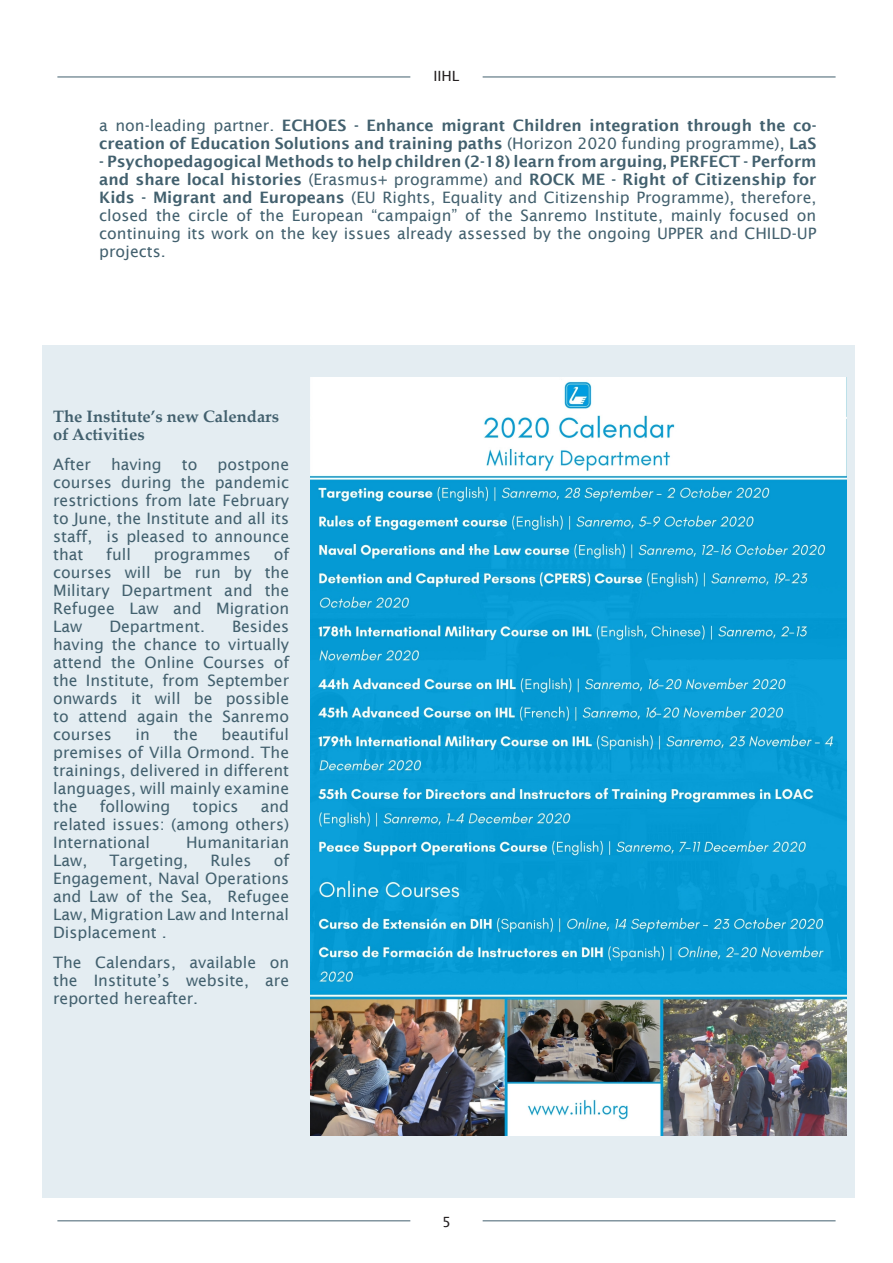
<style>
.page{position:relative;width:893px;height:1263px;background:#fff}
.page>*{position:absolute;margin:0;border:0;box-sizing:border-box;transform-origin:0 0}
.t1{font:700 16.5px/18px "Palatino Linotype";color:#42606e}
.t2{font:15.75px/18px "Lucida Sans";color:#42606e;text-align:justify}
.t3{font:600 15.75px/18px "Lucida Sans";color:#42606e}
.t4{font:14.1px "Lucida Sans";color:#231f20}
.s1{font-weight:400}
.s2{font-weight:600}
</style>
<div class="page">
<hr style="left:483px;top:1220px;width:353px;height:1px;background:#42606e">
<hr style="left:57px;top:1220px;width:353px;height:1px;background:#42606e">
<hr style="left:483px;top:77px;width:353px;height:1px;background:#42606e">
<hr style="left:57px;top:77px;width:353px;height:1px;background:#42606e">
<div style="left:43px;top:345px;width:812px;height:853px;background:#e4edf2"></div>
<img style="left:311px;top:378px;width:535px;height:758px">
<p class="t4" style="left:433px;top:68px;width:28px">IIHL</p>
<p class="t3" style="left:99px;top:117px;width:719px"><span class="s1">a non-leading partner.</span> ECHOES - Enhance migrant Children integration through the co&shy;creation of Education Solutions and training paths <span class="s1">(Horizon 2020 funding programme),</span> LaS</p>
<p class="t2" style="left:99px;top:153px;width:719px"><span class="s2">- Psychopedagogical Methods to help children (2-18) learn from arguing, PERFECT - Perform and share local histories</span> (Erasmus+ programme) and <span class="s2">ROCK ME - Right of Citizenship for Kids - Migrant and Europeans</span> (EU Rights, Equality and Citizenship Programme), therefore, closed the circle of the European “campaign” of the Sanremo Institute, mainly focused on continuing its work on the key issues already assessed by the ongoing UPPER and CHILD-UP projects.</p>
<p class="t1" style="left:53px;top:407px;width:227px">The Institute’s new Calendars of Activities</p>
<p class="t2" style="left:53px;top:455px;width:39px">After</p>
<p class="t2" style="left:111px;top:455px;width:52px">having</p>
<p class="t2" style="left:182px;top:455px;width:17px">to</p>
<p class="t2" style="left:53px;top:455px;width:237px;text-indent:164px">postpone courses during the pandemic restrictions from late February to June, the Institute and all its staff, is pleased to announce that</p>
<p class="t2" style="left:53px;top:545px;width:237px;text-indent:221px">of courses will be run by the Military Department and the Refugee Law and Migration Law</p>
<p class="t2" style="left:106px;top:545px;width:26px">full</p>
<p class="t2" style="left:154px;top:545px;width:99px">programmes</p>
<p class="t2" style="left:53px;top:617px;width:237px;text-indent:179px">Besides having the chance to virtually attend the Online Courses of the Institute, from September onwards it will be possible to attend again the Sanremo courses</p>
<p class="t2" style="left:109px;top:617px;width:97px">Department.</p>
<p class="t2" style="left:53px;top:725px;width:237px;text-indent:168px">beautiful premises of Villa Ormond. The trainings, delivered in different languages, will mainly examine the</p>
<p class="t2" style="left:136px;top:725px;width:16px">in</p>
<p class="t2" style="left:173px;top:725px;width:26px">the</p>
<p class="t2" style="left:100px;top:797px;width:72px">following</p>
<p class="t2" style="left:192px;top:797px;width:48px">topics</p>
<p class="t2" style="left:53px;top:797px;width:237px;text-indent:208px">and related issues: (among others)<br>International</p>
<p class="t2" style="left:186px;top:833px;width:105px">Humanitarian</p>
<p class="t2" style="left:53px;top:851px;width:237px;text-indent:221px">of Engagement, Naval Operations and Law of the Sea, Refugee Law, Migration Law and Internal Displacement .</p>
<p class="t2" style="left:53px;top:953px;width:237px">The Calendars, available on the Institute’s website, are reported hereafter.</p>
<p class="t2" style="left:53px;top:851px;width:36px">Law,</p>
<p class="t2" style="left:110px;top:851px;width:80px">Targeting,</p>
<p class="t2" style="left:210px;top:851px;width:43px">Rules</p>
<p class="t4" style="left:442px;top:1214px;width:10px">5</p>
</div>
